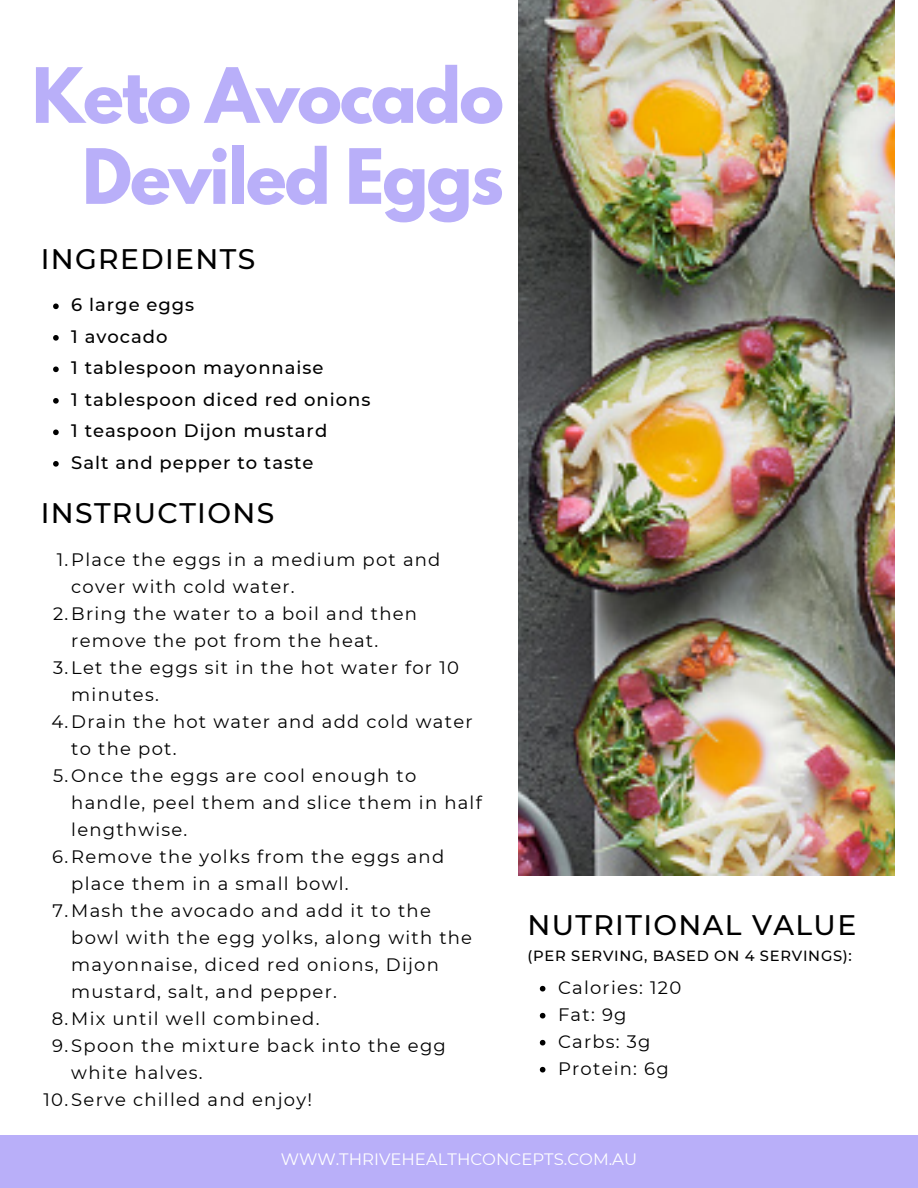
<style>
.page{position:relative;width:918px;height:1188px;background:#fff}
.page>*{position:absolute;margin:0;border:0;box-sizing:border-box;transform-origin:0 0}
.t1{font:700 67.5px/81px "League Spartan";letter-spacing:-.03em;color:#b9aff9;text-align:right}
.t2{font:500 28.2px "Montserrat";letter-spacing:.05em;color:#000}
.t3{font:18px/27px "Montserrat";letter-spacing:.07em;color:#000}
.t4{font:500 18px "Montserrat";letter-spacing:.055em;color:#000}
.t5{font:16.5px "Montserrat";color:#fff}
.t6{font:500 14.7px "Montserrat";letter-spacing:.05em;color:#000}
</style>
<div class="page">
<img style="left:519px;top:0;width:375px;height:875px">
<div style="left:0;top:1135px;width:918px;height:53px;background:#b9aff9"></div>
<svg style="left:53px;top:304px;width:6px;height:5px"></svg>
<svg style="left:53px;top:335px;width:6px;height:6px"></svg>
<svg style="left:53px;top:367px;width:6px;height:5px"></svg>
<svg style="left:53px;top:398px;width:6px;height:6px"></svg>
<svg style="left:53px;top:430px;width:6px;height:5px"></svg>
<svg style="left:53px;top:461px;width:6px;height:6px"></svg>
<svg style="left:540px;top:986px;width:5px;height:6px"></svg>
<svg style="left:540px;top:1013px;width:5px;height:6px"></svg>
<svg style="left:540px;top:1040px;width:5px;height:6px"></svg>
<svg style="left:540px;top:1067px;width:5px;height:6px"></svg>
<p class="t1" style="left:32px;top:64px;width:474px">Keto Avocado<br>Deviled Eggs</p>
<p class="t2" style="left:41px;top:242px;width:216px">INGREDIENTS</p>
<p class="t4" style="left:71px;top:294px;width:124px">6 large eggs</p>
<p class="t4" style="left:71px;top:325px;width:98px">1 avocado</p>
<p class="t4" style="left:71px;top:357px;width:254px">1 tablespoon mayonnaise</p>
<p class="t4" style="left:71px;top:388px;width:301px">1 tablespoon diced red onions</p>
<p class="t4" style="left:71px;top:420px;width:257px">1 teaspoon Dijon mustard</p>
<h2 class="t4" style="left:71px;top:451px;width:244px">Salt and pepper to taste</h2>
<p class="t2" style="left:41px;top:496px;width:235px">INSTRUCTIONS</p>
<p class="t3" style="left:71px;top:546px;width:371px;text-indent:-15px">1.Place the eggs in a medium pot and cover with cold water.</p>
<p class="t3" style="left:71px;top:600px;width:347px;text-indent:-18px">2.Bring the water to a boil and then remove the pot from the heat.</p>
<p class="t3" style="left:71px;top:654px;width:389px;text-indent:-18px">3.Let the eggs sit in the hot water for 10 minutes.</p>
<p class="t3" style="left:71px;top:708px;width:403px;text-indent:-20px">4.Drain the hot water and add cold water to the pot.</p>
<p class="t3" style="left:71px;top:762px;width:412px;text-indent:-18px">5.Once the eggs are cool enough to handle, peel them and slice them in half lengthwise.</p>
<p class="t3" style="left:71px;top:843px;width:374px;text-indent:-19px">6.Remove the yolks from the eggs and place them in a small bowl.</p>
<p class="t3" style="left:71px;top:897px;width:402px;text-indent:-19px">7.Mash the avocado and add it to the bowl with the egg yolks, along with the mayonnaise, diced red onions, Dijon mustard, salt, and pepper.</p>
<p class="t3" style="left:52px;top:1005px;width:269px">8.Mix until well combined.</p>
<p class="t3" style="left:71px;top:1032px;width:376px;text-indent:-19px">9.Spoon the mixture back into the egg white halves.</p>
<h3 class="t3" style="left:44px;top:1086px;width:270px">10.Serve chilled and enjoy!</h3>
<p class="t2" style="left:527px;top:908px;width:330px">NUTRITIONAL VALUE</p>
<p class="t6" style="left:527px;top:947px;width:326px">(PER SERVING, BASED ON 4 SERVINGS):</p>
<p class="t3" style="left:558px;top:974px;width:125px">Calories: 120</p>
<p class="t3" style="left:558px;top:1001px;width:70px">Fat: 9g</p>
<p class="t3" style="left:558px;top:1028px;width:94px">Carbs: 3g</p>
<p class="t3" style="left:558px;top:1055px;width:112px">Protein: 6g</p>
<h2 class="t5" style="left:281px;top:1149px;width:358px">WWW.THRIVEHEALTHCONCEPTS.COM.AU</h2>
</div>
